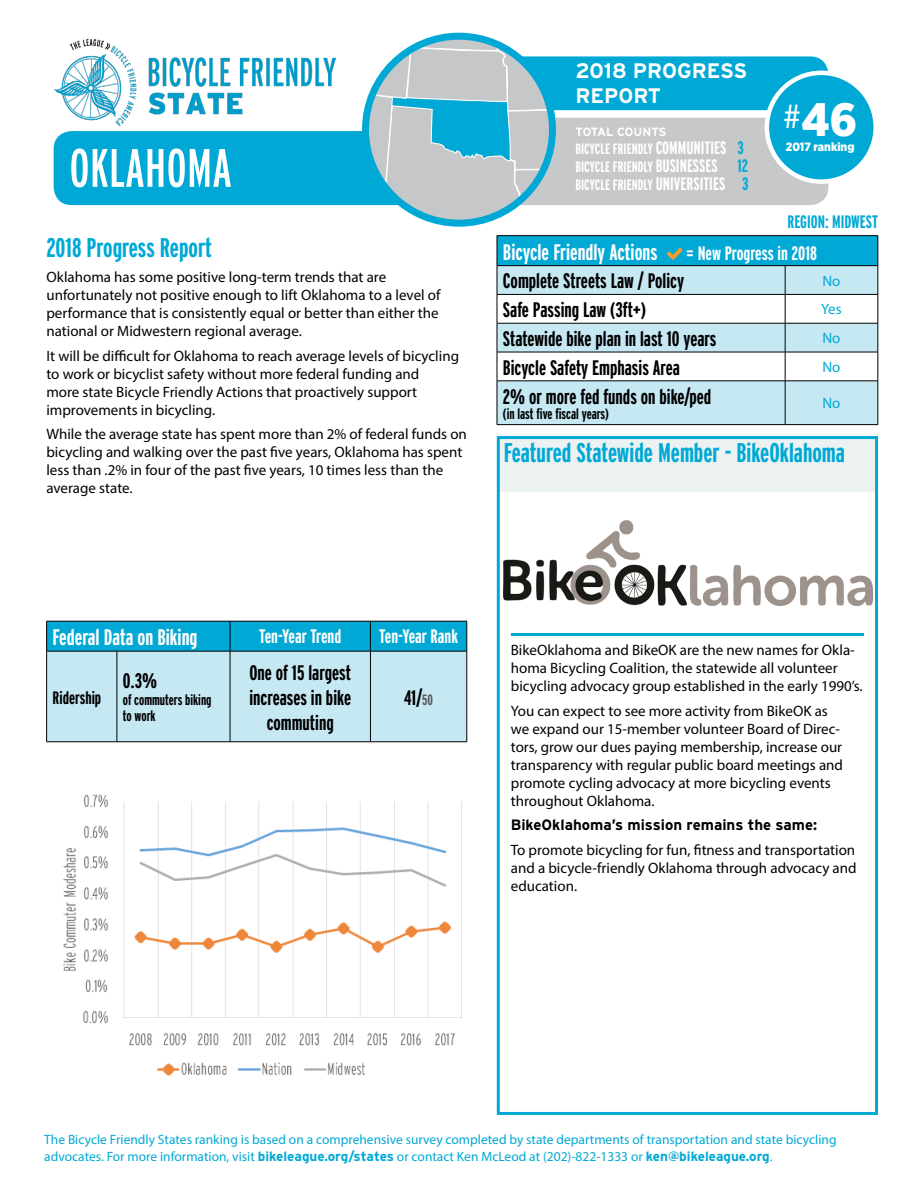
<style>
.page{position:relative;width:918px;height:1188px;background:#fff}
.page>*{position:absolute;margin:0;border:0;box-sizing:border-box;transform-origin:0 0}
.t1{font:extra-condensed 54px "Interstate";color:#fff}
.t2{font:900 46.65px "Gotham Narrow";color:#fff}
.t3{font:700 extra-condensed 27px "Interstate";color:#00a9d5}
.t4{font:700 extra-condensed 22.5px "Interstate";color:#fff}
.t5{font:700 extra-condensed 21px/25.2px "Interstate";color:#000;text-align:center}
.t6{font:700 21px/25.2px "Interstate";color:#fff}
.t7{font:700 extra-condensed 19.5px "Interstate";color:#fff}
.t8{font:700 extra-condensed 18px "Interstate";color:#00a9d5}
.t9{font:700 extra-condensed 18px "Interstate";color:#000}
.t10{font:15px/18px "Myriad Pro";color:#000}
.t11{font:700 extra-condensed 15px/18px "Interstate";color:#fff}
.t12{font:700 extra-condensed 15px/16.5px "Interstate";color:#000}
.t13{font:700 15px "Interstate";color:#000}
.t14{font:15px "Myriad Pro";color:#00a9d5}
.t15{font:13.5px/16.5px "Myriad Pro";color:#00a9d5}
.t16{font:700 12px "Interstate";letter-spacing:-.025em;color:#fff}
.t17{font:900 12px "Gotham Narrow";color:#fff}
.s1{font-size:18px}
.s2{font-size:18px;color:#00a9d5}
.s3{font-size:15px;color:#58595b}
.s4{font-family:"Interstate";font-weight:700}
</style>
<div class="page">
<div style="left:498px;top:436px;width:380px;height:56px;background:#ecf1f2"></div>
<div style="left:466px;top:56px;width:362px;height:54px;background:#00a9d5;border-radius:18px"></div>
<div style="left:54px;top:131px;width:399px;height:74px;background:#00a9d5;border-radius:18px"></div>
<div style="left:466px;top:118px;width:362px;height:87px;background:#c7c8ca;border-radius:18px"></div>
<svg style="left:366px;top:36px;width:187px;height:187px"></svg>
<div style="left:362px;top:33px;width:194px;height:194px;border:7px solid #00a9d5;border-radius:50%"></div>
<div style="left:767px;top:73px;width:109px;height:109px;background:#00a9d5;border-radius:50%"></div>
<div style="left:765px;top:71px;width:113px;height:113px;border:4px solid #fff;border-radius:50%"></div>
<svg style="left:47px;top:622px;width:420px;height:120px;background:#93d6e8"></svg>
<hr style="left:46px;top:621px;width:71px;height:1px;background:#000">
<hr style="left:46px;top:621px;width:1px;height:30px;background:#000">
<hr style="left:117px;top:621px;width:113px;height:1px;background:#000">
<hr style="left:230px;top:621px;width:140px;height:1px;background:#000">
<hr style="left:230px;top:621px;width:1px;height:30px;background:#000">
<hr style="left:370px;top:621px;width:97px;height:1px;background:#000">
<hr style="left:370px;top:621px;width:1px;height:30px;background:#000">
<hr style="left:467px;top:621px;width:1px;height:30px;background:#000">
<hr style="left:46px;top:651px;width:71px;height:1px;background:#000">
<hr style="left:46px;top:651px;width:1px;height:91px;background:#000">
<hr style="left:117px;top:651px;width:113px;height:1px;background:#000">
<hr style="left:117px;top:651px;width:1px;height:91px;background:#000">
<hr style="left:230px;top:651px;width:140px;height:1px;background:#000">
<hr style="left:230px;top:651px;width:1px;height:91px;background:#000">
<hr style="left:370px;top:651px;width:97px;height:1px;background:#000">
<hr style="left:370px;top:651px;width:1px;height:91px;background:#000">
<hr style="left:467px;top:651px;width:1px;height:91px;background:#000">
<hr style="left:46px;top:742px;width:71px;height:1px;background:#000">
<hr style="left:117px;top:742px;width:113px;height:1px;background:#000">
<hr style="left:230px;top:742px;width:140px;height:1px;background:#000">
<hr style="left:370px;top:742px;width:97px;height:1px;background:#000">
<div style="left:497px;top:436px;width:381px;height:679px;border:3px solid #00a9d5"></div>
<img style="left:504px;top:520px;width:369px;height:85px">
<img style="left:63px;top:794px;width:399px;height:282px">
<div style="left:497px;top:236px;width:381px;height:30px;background:#00a9d5"></div>
<svg style="left:498px;top:266px;width:380px;height:158px;fill:#c6e8f3"></svg>
<hr style="left:497px;top:235px;width:288px;height:1px;background:#000">
<hr style="left:785px;top:235px;width:93px;height:1px;background:#000">
<hr style="left:497px;top:265px;width:288px;height:1px;background:#000">
<hr style="left:785px;top:265px;width:93px;height:1px;background:#000">
<hr style="left:497px;top:294px;width:288px;height:1px;background:#000">
<hr style="left:785px;top:294px;width:93px;height:1px;background:#000">
<hr style="left:497px;top:323px;width:288px;height:1px;background:#000">
<hr style="left:785px;top:323px;width:93px;height:1px;background:#000">
<hr style="left:497px;top:352px;width:288px;height:1px;background:#000">
<svg style="left:497px;top:236px;width:1px;height:145px"></svg>
<hr style="left:785px;top:352px;width:93px;height:1px;background:#000">
<svg style="left:785px;top:266px;width:1px;height:115px"></svg>
<svg style="left:878px;top:236px;width:1px;height:145px"></svg>
<hr style="left:497px;top:381px;width:288px;height:1px;background:#000">
<hr style="left:497px;top:381px;width:1px;height:43px;background:#000">
<hr style="left:785px;top:381px;width:93px;height:1px;background:#000">
<hr style="left:785px;top:381px;width:1px;height:43px;background:#000">
<hr style="left:878px;top:381px;width:1px;height:43px;background:#000">
<hr style="left:497px;top:424px;width:288px;height:1px;background:#000">
<hr style="left:785px;top:424px;width:93px;height:1px;background:#000">
<hr style="left:511px;top:633px;width:353px;height:3px;background:#00a9d5">
<img style="left:54px;top:40px;width:282px;height:86px">
<h1 class="t1" style="left:69px;top:135px;width:164px">OKLAHOMA</h1>
<h3 class="t3" style="left:46px;top:231px;width:167px">2018 Progress Report</h3>
<p class="t10" style="left:46px;top:268px;width:396px">Oklahoma has some positive long-term trends that are unfortunately not positive enough to lift Oklahoma to a level of performance that is consistently equal or better than either the national or Midwestern regional average.</p>
<p class="t10" style="left:46px;top:346px;width:414px">It will be difficult for Oklahoma to reach average levels of bicycling to work or bicyclist safety without more federal funding and<br>more state Bicycle Friendly Actions that proactively support improvements in bicycling.</p>
<p class="t10" style="left:46px;top:425px;width:422px">While the average state has spent more than 2% of federal funds on bicycling and walking over the past five years, Oklahoma has spent less than .2% in four of the past five years, 10 times less than the average state.</p>
<h3 class="t6" style="left:576px;top:58px;width:174px">2018 PROGRESS<br>REPORT</h3>
<p class="t16" style="left:576px;top:125px;width:93px">TOTAL COUNTS</p>
<p class="t11" style="left:576px;top:140px;width:174px">BICYCLE FRIENDLY <span class="s1">COMMUNITIES</span> <span class="s2">3<br></span>BICYCLE FRIENDLY <span class="s1">BUSINESSES</span> <span class="s2">12</span></p>
<p class="t11" style="left:576px;top:176px;width:174px">BICYCLE FRIENDLY <span class="s1">UNIVERSITIES</span> <span class="s2">3</span></p>
<h2 class="t2" style="left:783px;top:89px;width:75px"><sup>#</sup>46</h2>
<p class="t17" style="left:786px;top:139px;width:70px">2017 ranking</p>
<p class="t8" style="left:788px;top:211px;width:92px">REGION: MIDWEST</p>
<h3 class="t4" style="left:503px;top:238px;width:156px">Bicycle Friendly Actions</h3>
<h3 class="t7" style="left:686px;top:241px;width:132px">= New Progress in 2018</h3>
<h3 class="t5" style="left:503px;top:268px;width:183px">Complete Streets Law / Policy</h3>
<p class="t14" style="left:822px;top:271px;width:20px">No</p>
<h3 class="t5" style="left:503px;top:297px;width:145px">Safe Passing Law (3ft+)</h3>
<p class="t14" style="left:821px;top:300px;width:22px">Yes</p>
<h3 class="t5" style="left:503px;top:326px;width:215px">Statewide bike plan in last 10 years</h3>
<p class="t14" style="left:822px;top:329px;width:20px">No</p>
<h3 class="t5" style="left:503px;top:355px;width:179px">Bicycle Safety Emphasis Area</h3>
<p class="t14" style="left:822px;top:358px;width:20px">No</p>
<h3 class="t5" style="left:503px;top:383px;width:210px">2% or more fed funds on bike/ped</h3>
<p class="t12" style="left:503px;top:405px;width:107px">(in last five fiscal years)</p>
<p class="t14" style="left:822px;top:394px;width:20px">No</p>
<h3 class="t3" style="left:504px;top:436px;width:343px">Featured Statewide Member - BikeOklahoma</h3>
<h3 class="t4" style="left:53px;top:624px;width:146px">Federal Data on Biking</h3>
<h3 class="t7" style="left:259px;top:624px;width:84px">Ten-Year Trend</h3>
<h3 class="t7" style="left:379px;top:624px;width:80px">Ten-Year Rank</h3>
<p class="t9" style="left:53px;top:686px;width:50px">Ridership</p>
<h3 class="t5" style="left:123px;top:668px;width:36px">0.3%</h3>
<p class="t12" style="left:123px;top:691px;width:90px">of commuters biking to work</p>
<h3 class="t5" style="left:249px;top:660px;width:103px">One of 15 largest increases in bike commuting</h3>
<h3 class="t5" style="left:404px;top:685px;width:31px">41/<span class="s3">50</span></h3>
<p class="t10" style="left:511px;top:641px;width:353px">BikeOklahoma and BikeOK are the new names for Okla&shy;homa Bicycling Coalition, the statewide all volunteer bicycling advocacy group established in the early 1990’s.</p>
<p class="t10" style="left:511px;top:701px;width:334px">You can expect to see more activity from BikeOK as we expand our 15-member volunteer Board of Direc&shy;tors, grow our dues paying membership, increase our transparency with regular public board meetings and promote cycling advocacy at more bicycling events throughout Oklahoma.</p>
<p class="t13" style="left:511px;top:817px;width:308px">BikeOklahoma’s mission remains the same:</p>
<p class="t10" style="left:511px;top:841px;width:347px;text-align:justify">To promote bicycling for fun, fitness and transportation and a bicycle-friendly Oklahoma through advocacy and education.</p>
<p class="t15" style="left:44px;top:1131px;width:794px">The Bicycle Friendly States ranking is based on a comprehensive survey completed by state departments of transportation and state bicycling advocates. For more information, visit <span class="s4">bikeleague.org/states</span> or contact Ken McLeod at (202)-822-1333 or <span class="s4">ken@bikeleague.org</span>.</p>
</div>
